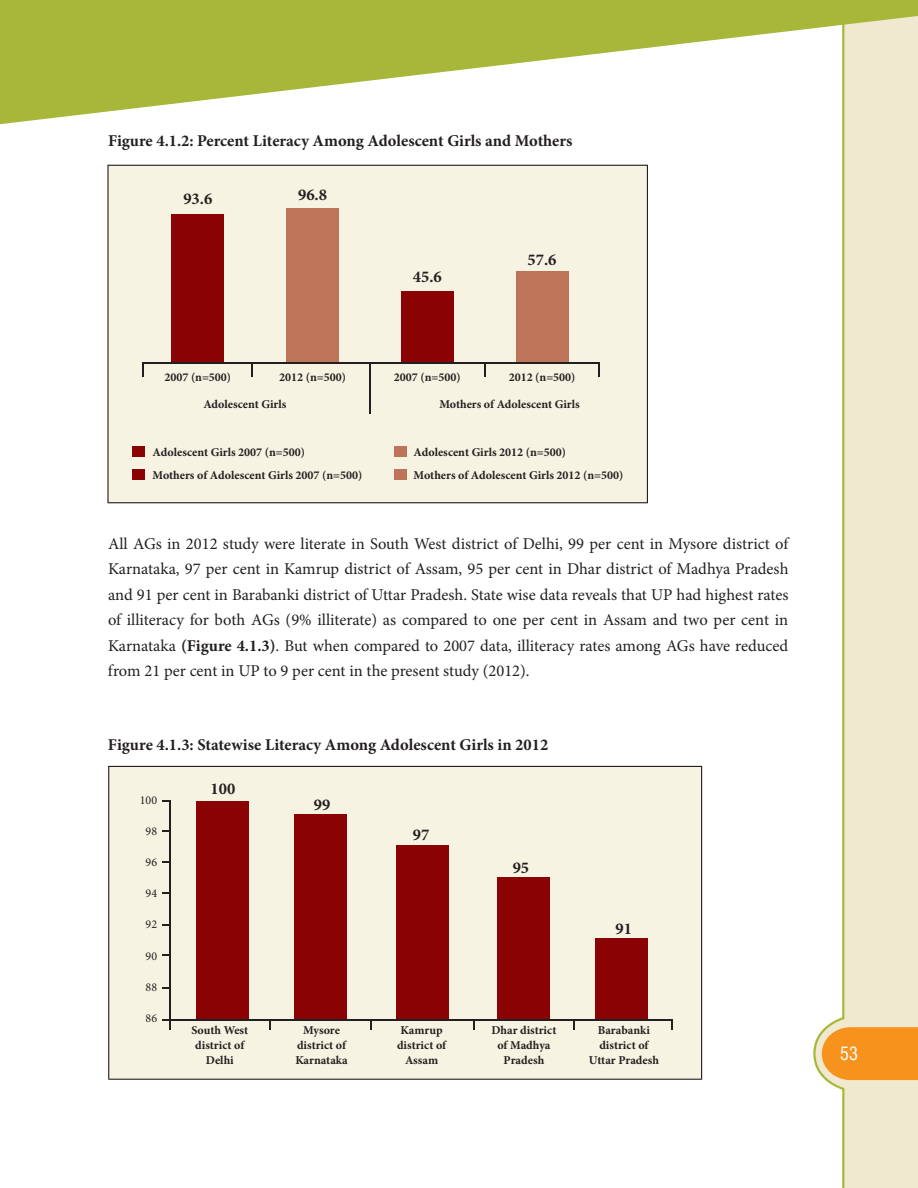
<style>
.page{position:relative;width:918px;height:1188px;background:#fff}
.page>*{position:absolute;margin:0;border:0;box-sizing:border-box;transform-origin:0 0}
.t1{font:condensed 18px "Swiss 721 BT";color:#fff}
.t2{font:16.5px/25.5px "Minion Pro";color:#231f20;text-align:justify}
.t3{font:700 16.5px "Minion Pro";color:#231f20}
.t4{font:700 12px/15px "Minion Pro";color:#231f20;text-align:center}
.t5{font:12px "Minion Pro";color:#231f20}
.s1{font-weight:700}
</style>
<div class="page">
<svg style="left:813px;top:124px;width:105px;height:1064px"></svg>
<svg style="left:1px;top:0;width:917px;height:124px;fill:#a7b739"></svg>
<svg style="left:0;top:0;width:1px;height:124px"></svg>
<div style="left:107px;top:165px;width:541px;height:338px;background:#f7f3e2"></div>
<div style="left:171px;top:214px;width:53px;height:149px;background:#8b0204"></div>
<div style="left:286px;top:208px;width:53px;height:155px;background:#be7459"></div>
<div style="left:132px;top:446px;width:13px;height:10px;background:#8b0204"></div>
<div style="left:394px;top:446px;width:13px;height:10px;background:#be7459"></div>
<div style="left:132px;top:470px;width:13px;height:10px;background:#8b0204"></div>
<div style="left:394px;top:470px;width:13px;height:10px;background:#be7459"></div>
<div style="left:401px;top:291px;width:53px;height:72px;background:#8b0204"></div>
<div style="left:516px;top:271px;width:53px;height:92px;background:#be7459"></div>
<hr style="left:142px;top:363px;width:458px;height:1px;background:#231f20">
<svg style="left:142px;top:364px;width:2px;height:13px"></svg>
<svg style="left:251px;top:364px;width:2px;height:13px"></svg>
<hr style="left:370px;top:363px;width:1px;height:51px;background:#231f20">
<svg style="left:484px;top:364px;width:2px;height:13px"></svg>
<svg style="left:598px;top:364px;width:1px;height:13px"></svg>
<div style="left:108px;top:766px;width:594px;height:314px;background:#f7f3e2"></div>
<div style="left:197px;top:801px;width:52px;height:219px;background:#8b0204"></div>
<div style="left:294px;top:814px;width:53px;height:206px;background:#8b0204"></div>
<div style="left:396px;top:845px;width:53px;height:175px;background:#8b0204"></div>
<div style="left:497px;top:878px;width:53px;height:142px;background:#8b0204"></div>
<div style="left:595px;top:938px;width:53px;height:82px;background:#8b0204"></div>
<svg style="left:162px;top:1019px;width:9px;height:11px"></svg>
<svg style="left:162px;top:987px;width:7px;height:2px"></svg>
<hr style="left:169px;top:800px;width:2px;height:219px;background:#231f20">
<svg style="left:573px;top:1021px;width:2px;height:9px"></svg>
<svg style="left:671px;top:1021px;width:2px;height:9px"></svg>
<hr style="left:169px;top:1019px;width:504px;height:2px;background:#231f20">
<svg style="left:473px;top:1021px;width:2px;height:9px"></svg>
<p class="t3" style="left:108px;top:135px;width:466px">Figure 4.1.2: Percent Literacy Among Adolescent Girls and Mothers</p>
<p class="t3" style="left:183px;top:192px;width:30px">93.6</p>
<p class="t3" style="left:298px;top:188px;width:30px">96.8</p>
<p class="t4" style="left:164px;top:371px;width:68px">2007 (n=500)</p>
<p class="t4" style="left:279px;top:371px;width:68px">2012 (n=500)</p>
<p class="t3" style="left:413px;top:271px;width:30px">45.6</p>
<p class="t4" style="left:394px;top:371px;width:68px">2007 (n=500)</p>
<p class="t3" style="left:528px;top:254px;width:30px">57.6</p>
<p class="t4" style="left:509px;top:371px;width:68px">2012 (n=500)</p>
<p class="t4" style="left:203px;top:398px;width:85px">Adolescent Girls</p>
<p class="t4" style="left:439px;top:398px;width:142px">Mothers of Adolescent Girls</p>
<p class="t4" style="left:153px;top:445px;width:154px">Adolescent Girls 2007 (n=500)</p>
<p class="t4" style="left:414px;top:445px;width:154px">Adolescent Girls 2012 (n=500)</p>
<p class="t4" style="left:153px;top:469px;width:211px">Mothers of Adolescent Girls 2007 (n=500)</p>
<p class="t4" style="left:414px;top:469px;width:211px">Mothers of Adolescent Girls 2012 (n=500)</p>
<p class="t2" style="left:108px;top:532px;width:682px">All AGs in 2012 study were literate in South West district of Delhi, 99 per cent in Mysore district of Karnataka, 97 per cent in Kamrup district of Assam, 95 per cent in Dhar district of Madhya Pradesh and 91 per cent in Barabanki district of Uttar Pradesh. State wise data reveals that UP had highest rates of illiteracy for both AGs (9% illiterate) as compared to one per cent in Assam and two per cent in Karnataka <span class="s1">(Figure 4.1.3)</span>. But when compared to 2007 data, illiteracy rates among AGs have reduced from 21 per cent in UP to 9 per cent in the present study (2012).</p>
<p class="t3" style="left:108px;top:738px;width:442px">Figure 4.1.3: Statewise Literacy Among Adolescent Girls in 2012</p>
<p class="t5" style="left:140px;top:795px;width:19px">100</p>
<p class="t5" style="left:146px;top:826px;width:13px">98</p>
<p class="t5" style="left:146px;top:858px;width:13px">96</p>
<p class="t5" style="left:146px;top:889px;width:13px">94</p>
<p class="t5" style="left:146px;top:920px;width:13px">92</p>
<p class="t5" style="left:146px;top:951px;width:13px">90</p>
<p class="t5" style="left:146px;top:982px;width:13px">88</p>
<p class="t5" style="left:146px;top:1013px;width:13px">86</p>
<p class="t3" style="left:211px;top:782px;width:26px">100</p>
<p class="t3" style="left:314px;top:798px;width:18px">99</p>
<p class="t3" style="left:413px;top:829px;width:18px">97</p>
<p class="t3" style="left:513px;top:862px;width:18px">95</p>
<p class="t3" style="left:616px;top:922px;width:18px">91</p>
<p class="t4" style="left:191px;top:1023px;width:58px">South West district of<br>Delhi</p>
<p class="t4" style="left:295px;top:1023px;width:54px">Mysore district of<br>Karnataka</p>
<p class="t4" style="left:397px;top:1023px;width:51px">Kamrup district of<br>Assam</p>
<p class="t4" style="left:491px;top:1023px;width:67px">Dhar district of Madhya<br>Pradesh</p>
<p class="t4" style="left:589px;top:1023px;width:72px">Barabanki district of<br>Uttar Pradesh</p>
<p class="t1" style="left:840px;top:1047px;width:19px">53</p>
</div>
